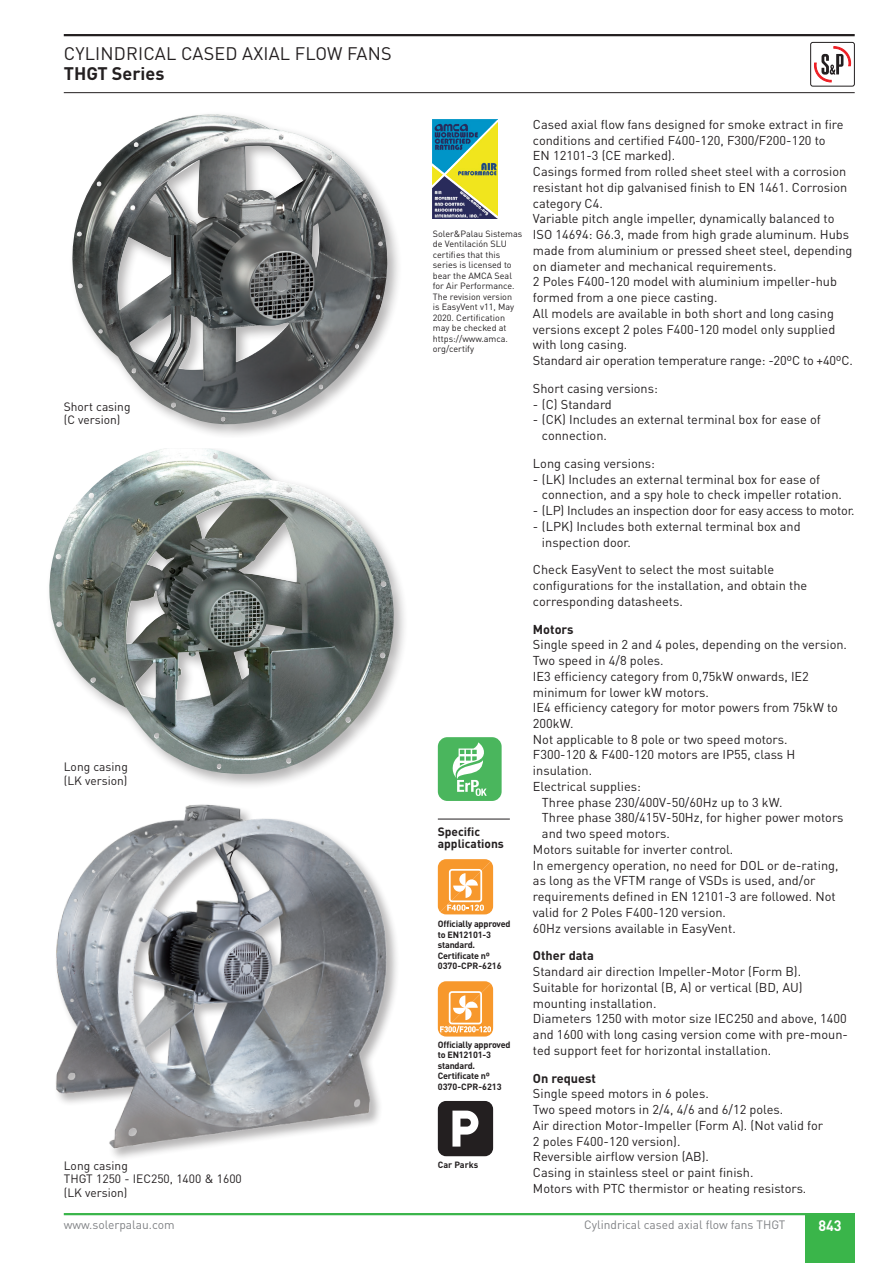
<style>
.page{position:relative;width:893px;height:1263px;background:#fff}
.page>*{position:absolute;margin:0;border:0;box-sizing:border-box;transform-origin:0 0}
.t1{font:18px "DIN Pro";letter-spacing:.01em;color:#231f20}
.t2{font:700 18px "DIN Pro";color:#231f20}
.t3{font:700 15px "DIN Pro";color:#fff;scale:.95 1}
.t4{font:12.75px/15.8px "DIN Pro";color:#231f20}
.t5{font:700 12.75px "DIN Pro";color:#231f20}
.t6{font:12px/13.5px "DIN Pro";color:#231f20}
.t7{font:12px "DIN Pro";color:#808285}
.t8{font:700 12px/12px "DIN Pro";color:#231f20}
.t9{font:9px/10.5px "DIN Pro";color:#231f20}
.t10{font:700 9px/10.5px "DIN Pro";letter-spacing:-.02em;color:#231f20}
.t11{font:700 9px "DIN Pro";color:#231f20}
</style>
<div class="page">
<hr style="left:64px;top:34px;width:791px;height:2px;background:#231f20">
<hr style="left:64px;top:92px;width:791px;height:1px;background:#231f20">
<svg style="left:814px;top:47px;width:37px;height:36px"></svg>
<div style="left:810px;top:42px;width:45px;height:44px;border:1px solid #231f20;border-radius:2px"></div>
<hr style="left:64px;top:1213px;width:791px;height:2px;background:#3ab54a">
<div style="left:805px;top:1214px;width:50px;height:49px;background:#3ab54a"></div>
<div style="left:69px;top:111px;width:333px;height:327px;background:#231f20;opacity:.33"></div>
<img style="left:69px;top:115px;width:322px;height:313px">
<div style="left:46px;top:448px;width:363px;height:341px;background:#231f20;opacity:.33"></div>
<img style="left:49px;top:448px;width:349px;height:326px">
<img style="left:46px;top:786px;width:356px;height:372px">
<img style="left:433px;top:119px;width:64px;height:100px">
<div style="left:438px;top:737px;width:64px;height:64px;background:#4ab65d;border-radius:9px"></div>
<svg style="left:452px;top:742px;width:35px;height:54px"></svg>
<hr style="left:438px;top:819px;width:72px;height:1px;background:#231f20">
<div style="left:438px;top:1101px;width:55px;height:55px;background:#231f20;border-radius:8px"></div>
<svg style="left:452px;top:1110px;width:26px;height:36px"></svg>
<svg style="left:438px;top:981px;width:55px;height:55px;background:#f8af5c"></svg>
<svg style="left:438px;top:859px;width:55px;height:55px;background:#f8ad57"></svg>
<h1 class="t1" style="left:64px;top:42px;width:329px">CYLINDRICAL CASED AXIAL FLOW FANS</h1>
<h1 class="t2" style="left:64px;top:61px;width:102px">THGT Series</h1>
<p class="t6" style="left:64px;top:399px;width:68px">Short casing (C version)</p>
<p class="t6" style="left:64px;top:760px;width:66px">Long casing (LK version)</p>
<p class="t6" style="left:64px;top:1158px;width:180px">Long casing<br>THGT 1250 - IEC250, 1400 &amp; 1600 (LK version)</p>
<p class="t7" style="left:64px;top:1216px;width:112px">www.solerpalau.com</p>
<p class="t9" style="left:433px;top:228px;width:91px">Soler&amp;Palau Sistemas de Ventilación SLU certifies that this series is licensed to bear the AMCA Seal for Air Performance.<br>The revision version<br>is EasyVent v11, May<br>2020. Certification may be checked at https://www.amca. org/certify</p>
<p class="t8" style="left:438px;top:825px;width:68px">Specific applications</p>
<p class="t10" style="left:438px;top:918px;width:74px">Officially approved to EN12101-3 standard.<br>Certificate nº<br>0370-CPR-6216</p>
<p class="t10" style="left:438px;top:1039px;width:74px">Officially approved to EN12101-3 standard.<br>Certificate nº<br>0370-CPR-6213</p>
<p class="t11" style="left:438px;top:1158px;width:42px">Car Parks</p>
<p class="t4" style="left:533px;top:116px;width:321px">Cased axial flow fans designed for smoke extract in fire conditions and certified F400-120, F300/F200-120 to<br>EN 12101-3 (CE marked).<br>Casings formed from rolled sheet steel with a corrosion resistant hot dip galvanised finish to EN 1461. Corrosion category C4.<br>Variable pitch angle impeller, dynamically balanced to ISO 14694: G6.3, made from high grade aluminum. Hubs made from aluminium or pressed sheet steel, depending on diameter and mechanical requirements.<br>2 Poles F400-120 model with aluminium impeller-hub formed from a one piece casting.<br>All models are available in both short and long casing versions except 2 poles F400-120 model only supplied with long casing.<br>Standard air operation temperature range: -20ºC to +40ºC.</p>
<p class="t4" style="left:533px;top:380px;width:126px">Short casing versions:</p>
<p class="t4" style="left:533px;top:395px;width:80px">- (C) Standard</p>
<p class="t4" style="left:542px;top:411px;width:280px;text-indent:-9px">- (CK) Includes an external terminal box for ease of connection.</p>
<p class="t4" style="left:533px;top:455px;width:124px">Long casing versions:</p>
<p class="t4" style="left:542px;top:470px;width:301px;text-indent:-9px">- (LK) Includes an external terminal box for ease of connection, and a spy hole to check impeller rotation.</p>
<p class="t4" style="left:533px;top:502px;width:323px">- (LP) Includes an inspection door for easy access to motor.</p>
<p class="t4" style="left:542px;top:518px;width:260px;text-indent:-9px">- (LPK) Includes both external terminal box and inspection door.</p>
<p class="t4" style="left:533px;top:561px;width:276px">Check EasyVent to select the most suitable configurations for the installation, and obtain the corresponding datasheets.</p>
<p class="t5" style="left:533px;top:620px;width:42px">Motors</p>
<p class="t4" style="left:533px;top:636px;width:316px">Single speed in 2 and 4 poles, depending on the version.</p>
<p class="t4" style="left:533px;top:652px;width:132px">Two speed in 4/8 poles.</p>
<p class="t4" style="left:533px;top:668px;width:277px">IE3 efficiency category from 0,75kW onwards, IE2</p>
<p class="t4" style="left:533px;top:683px;width:178px">minimum for lower kW motors.</p>
<p class="t4" style="left:533px;top:699px;width:307px">IE4 efficiency category for motor powers from 75kW to</p>
<p class="t4" style="left:533px;top:715px;width:42px">200kW.</p>
<p class="t4" style="left:533px;top:731px;width:256px">Not applicable to 8 pole or two speed motors.</p>
<p class="t4" style="left:533px;top:746px;width:264px">F300-120 &amp; F400-120 motors are IP55, class H</p>
<p class="t4" style="left:533px;top:762px;width:61px">insulation.</p>
<p class="t4" style="left:533px;top:778px;width:109px">Electrical supplies:</p>
<p class="t4" style="left:542px;top:794px;width:242px">Three phase 230/400V-50/60Hz up to 3 kW.</p>
<p class="t4" style="left:542px;top:809px;width:303px">Three phase 380/415V-50Hz, for higher power motors</p>
<p class="t4" style="left:542px;top:825px;width:130px">and two speed motors.</p>
<p class="t4" style="left:533px;top:841px;width:202px">Motors suitable for inverter control.</p>
<p class="t4" style="left:533px;top:857px;width:307px">In emergency operation, no need for DOL or de-rating,</p>
<p class="t4" style="left:533px;top:872px;width:284px">as long as the VFTM range of VSDs is used, and/or</p>
<p class="t4" style="left:533px;top:888px;width:304px">requirements defined in EN 12101-3 are followed. Not</p>
<p class="t4" style="left:533px;top:904px;width:195px">valid for 2 Poles F400-120 version.</p>
<p class="t4" style="left:533px;top:920px;width:204px">60Hz versions available in EasyVent.</p>
<p class="t5" style="left:533px;top:947px;width:62px">Other data</p>
<p class="t4" style="left:533px;top:963px;width:316px">Standard air direction Impeller-Motor (Form B).<br>Suitable for horizontal (B, A) or vertical (BD, AU) mounting installation.<br>Diameters 1250 with motor size IEC250 and above, 1400 and 1600 with long casing version come with pre-moun&shy;ted support feet for horizontal installation.</p>
<p class="t5" style="left:533px;top:1069px;width:65px">On request</p>
<p class="t4" style="left:533px;top:1085px;width:292px">Single speed motors in 6 poles.<br>Two speed motors in 2/4, 4/6 and 6/12 poles.<br>Air direction Motor-Impeller (Form A). (Not valid for 2 poles F400-120 version).<br>Reversible airflow version (AB).<br>Casing in stainless steel or paint finish.<br>Motors with PTC thermistor or heating resistors.</p>
<p class="t7" style="left:584px;top:1216px;width:203px">Cylindrical cased axial flow fans THGT</p>
<p class="t3" style="left:818px;top:1215px;width:26px">843</p>
</div>
